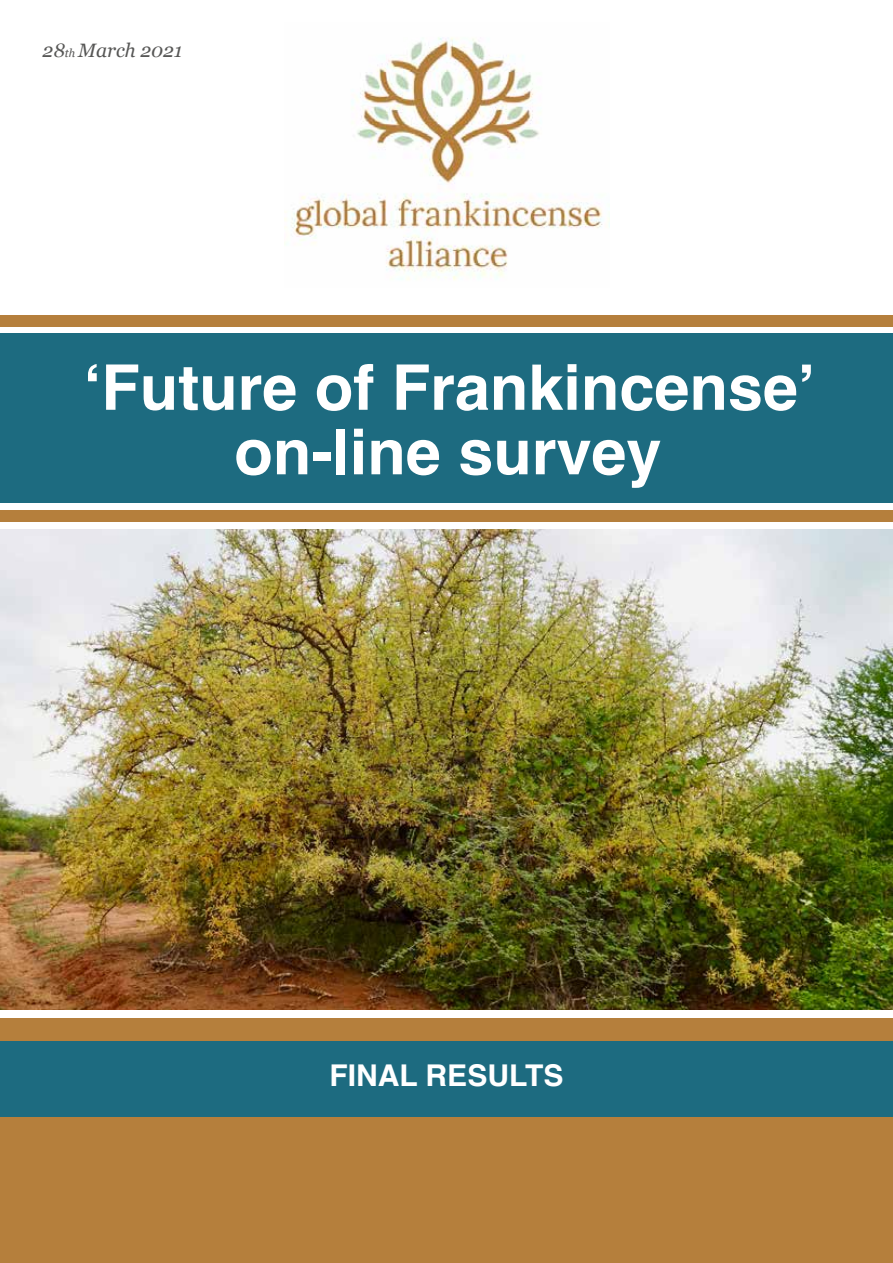
<style>
.page{position:relative;width:893px;height:1263px;background:#fff}
.page>*{position:absolute;margin:0;border:0;box-sizing:border-box;transform-origin:0 0}
.t1{font:700 63px/64.5px "Helvetica";color:#fff;text-align:center}
.t2{font:700 30px "Helvetica";color:#fff}
.t3{font:italic 19.35px "Georgia";color:#575756}
.s1{font-size:11.4px}
</style>
<div class="page">
<div style="left:0;top:334px;width:893px;height:169px;background:#1d6b80"></div>
<div style="left:0;top:1031px;width:893px;height:126px;background:#1d6b80"></div>
<div style="left:0;top:316px;width:893px;height:11px;background:#b57f3c"></div>
<div style="left:0;top:510px;width:893px;height:12px;background:#b57f3c"></div>
<div style="left:0;top:1018px;width:893px;height:23px;background:#b57f3c"></div>
<div style="left:0;top:1117px;width:893px;height:146px;background:#b57f3c"></div>
<img style="left:0;top:529px;width:893px;height:481px">
<img style="left:285px;top:37px;width:324px;height:243px">
<p class="t3" style="left:43px;top:36px;width:141px">28<span class="s1">th</span> March 2021</p>
<p class="t1" style="left:84px;top:356px;width:733px">‘Future of Frankincense’ on-line survey</p>
<p class="t2" style="left:329px;top:1051px;width:235px">FINAL RESULTS</p>
</div>
